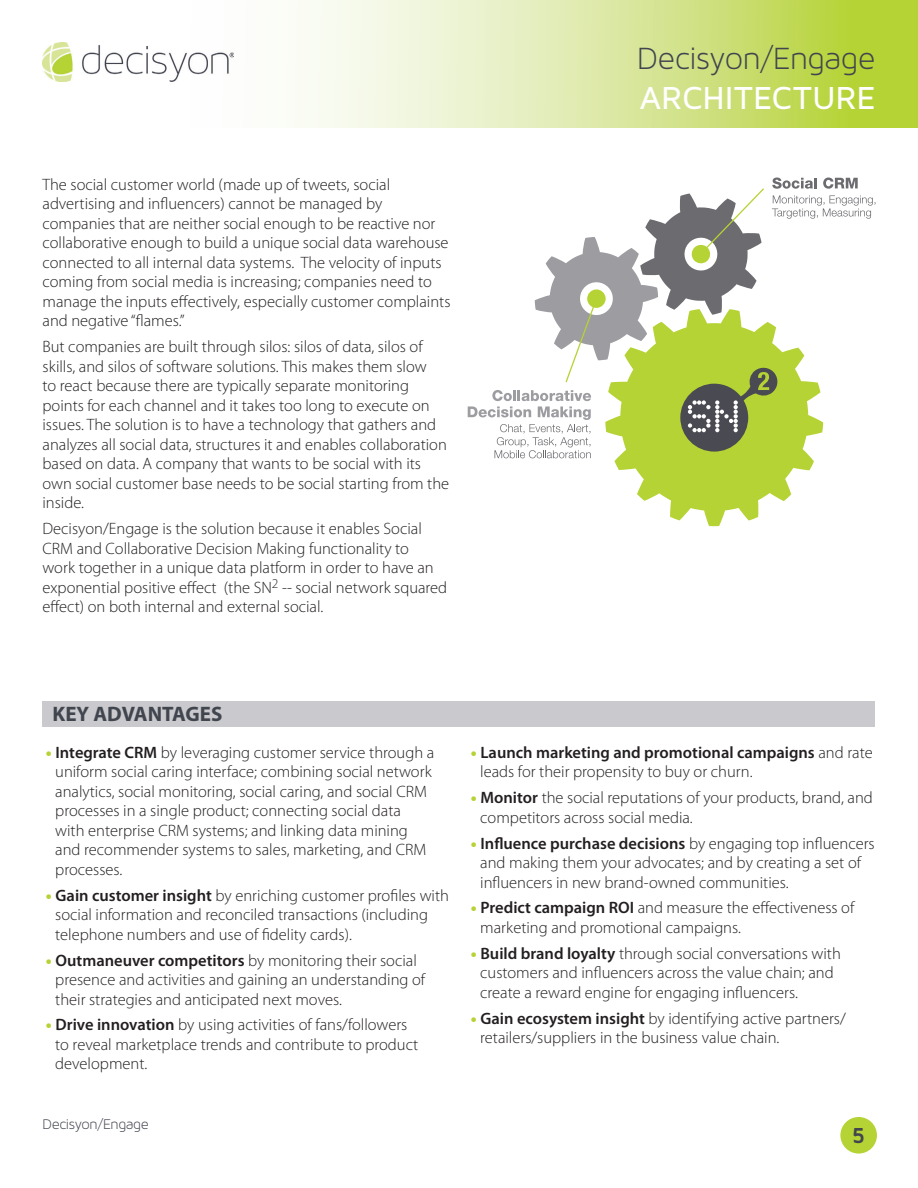
<style>
.page{position:relative;width:918px;height:1188px;background:#fff}
.page>*{position:absolute;margin:0;border:0;box-sizing:border-box;transform-origin:0 0}
.t1{font:33px "Maven Pro Light 300";letter-spacing:-.015em;color:#41454e}
.t2{font:500 33px "Maven Pro";color:#fff}
.t3{font:700 22.5px "Maven Pro";color:#41454e}
.t4{font:700 21px "Myriad Pro";color:#41454e}
.t5{font:300 16.5px/19.5px "Myriad Pro";color:#231f20}
.t6{font:15px "Maven Pro Light 300";letter-spacing:-.025em;color:#41454e}
.s1{font-weight:900;color:#b5d334}
.s2{font-weight:600}
</style>
<div class="page">
<div style="left:840px;top:1117px;width:37px;height:37px;background:#b5d334;border-radius:50%"></div>
<div style="left:43px;top:702px;width:832px;height:25px;background:#c9c9ce"></div>
<svg style="left:42px;top:0;width:876px;height:128px"></svg>
<svg style="left:614px;top:458px;width:200px;height:68px;fill:#b5d334"></svg>
<svg style="left:468px;top:178px;width:408px;height:280px"></svg>
<img style="left:43px;top:43px;width:190px;height:38px">
<p class="t5" style="left:43px;top:175px;width:410px">The social customer world (made up of tweets, social advertising and influencers) cannot be managed by companies that are neither social enough to be reactive nor collaborative enough to build a unique social data warehouse connected to all internal data systems. The velocity of inputs coming from social media is increasing; companies need to manage the inputs effectively, especially customer complaints and negative “flames.”</p>
<p class="t5" style="left:43px;top:337px;width:408px">But companies are built through silos: silos of data, silos of skills, and silos of software solutions. This makes them slow<br>to react because there are typically separate monitoring points for each channel and it takes too long to execute on issues. The solution is to have a technology that gathers and analyzes all social data, structures it and enables collaboration based on data. A company that wants to be social with its own social customer base needs to be social starting from the inside.</p>
<p class="t5" style="left:43px;top:519px;width:406px">Decisyon/Engage is the solution because it enables Social CRM and Collaborative Decision Making functionality to<br>work together in a unique data platform in order to have an exponential positive effect (the SN<sup>2</sup> -- social network squared effect) on both internal and external social.</p>
<p class="t1" style="left:637px;top:40px;width:240px">Decisyon/Engage</p>
<p class="t2" style="left:639px;top:77px;width:238px">ARCHITECTURE</p>
<p class="t4" style="left:53px;top:702px;width:171px">KEY ADVANTAGES</p>
<p class="t5" style="left:55px;top:743px;width:381px;text-indent:-9px"><span class="s1">•</span> <span class="s2">Integrate CRM</span> by leveraging customer service through a uniform social caring interface; combining social network analytics, social monitoring, social caring, and social CRM processes in a single product; connecting social data with enterprise CRM systems; and linking data mining and recommender systems to sales, marketing, and CRM processes.</p>
<p class="t5" style="left:55px;top:886px;width:395px;text-indent:-9px"><span class="s1">•</span> <span class="s2">Gain customer insight</span> by enriching customer profiles with social information and reconciled transactions (including telephone numbers and use of fidelity cards).</p>
<p class="t5" style="left:55px;top:951px;width:372px;text-indent:-9px"><span class="s1">•</span> <span class="s2">Outmaneuver competitors</span> by monitoring their social presence and activities and gaining an understanding of their strategies and anticipated next moves.</p>
<p class="t5" style="left:55px;top:1015px;width:365px;text-indent:-9px"><span class="s1">•</span> <span class="s2">Drive innovation</span> by using activities of fans/followers to reveal marketplace trends and contribute to product development.</p>
<p class="t6" style="left:43px;top:1116px;width:108px">Decisyon/Engage</p>
<p class="t5" style="left:480px;top:743px;width:394px;text-indent:-9px"><span class="s1">•</span> <span class="s2">Launch marketing and promotional campaigns</span> and rate leads for their propensity to buy or churn.</p>
<p class="t5" style="left:480px;top:788px;width:394px;text-indent:-9px"><span class="s1">•</span> <span class="s2">Monitor</span> the social reputations of your products, brand, and competitors across social media.</p>
<p class="t5" style="left:480px;top:834px;width:396px;text-indent:-9px"><span class="s1">•</span> <span class="s2">Influence purchase decisions</span> by engaging top influencers and making them your advocates; and by creating a set of influencers in new brand-owned communities.</p>
<p class="t5" style="left:480px;top:898px;width:376px;text-indent:-9px"><span class="s1">•</span> <span class="s2">Predict campaign ROI</span> and measure the effectiveness of marketing and promotional campaigns.</p>
<p class="t5" style="left:480px;top:944px;width:362px;text-indent:-9px"><span class="s1">•</span> <span class="s2">Build brand loyalty</span> through social conversations with customers and influencers across the value chain; and create a reward engine for engaging influencers.</p>
<p class="t5" style="left:480px;top:1009px;width:367px;text-indent:-9px"><span class="s1">•</span> <span class="s2">Gain ecosystem insight</span> by identifying active partners/ retailers/suppliers in the business value chain.</p>
<h2 class="t3" style="left:852px;top:1121px;width:15px">5</h2>
</div>
